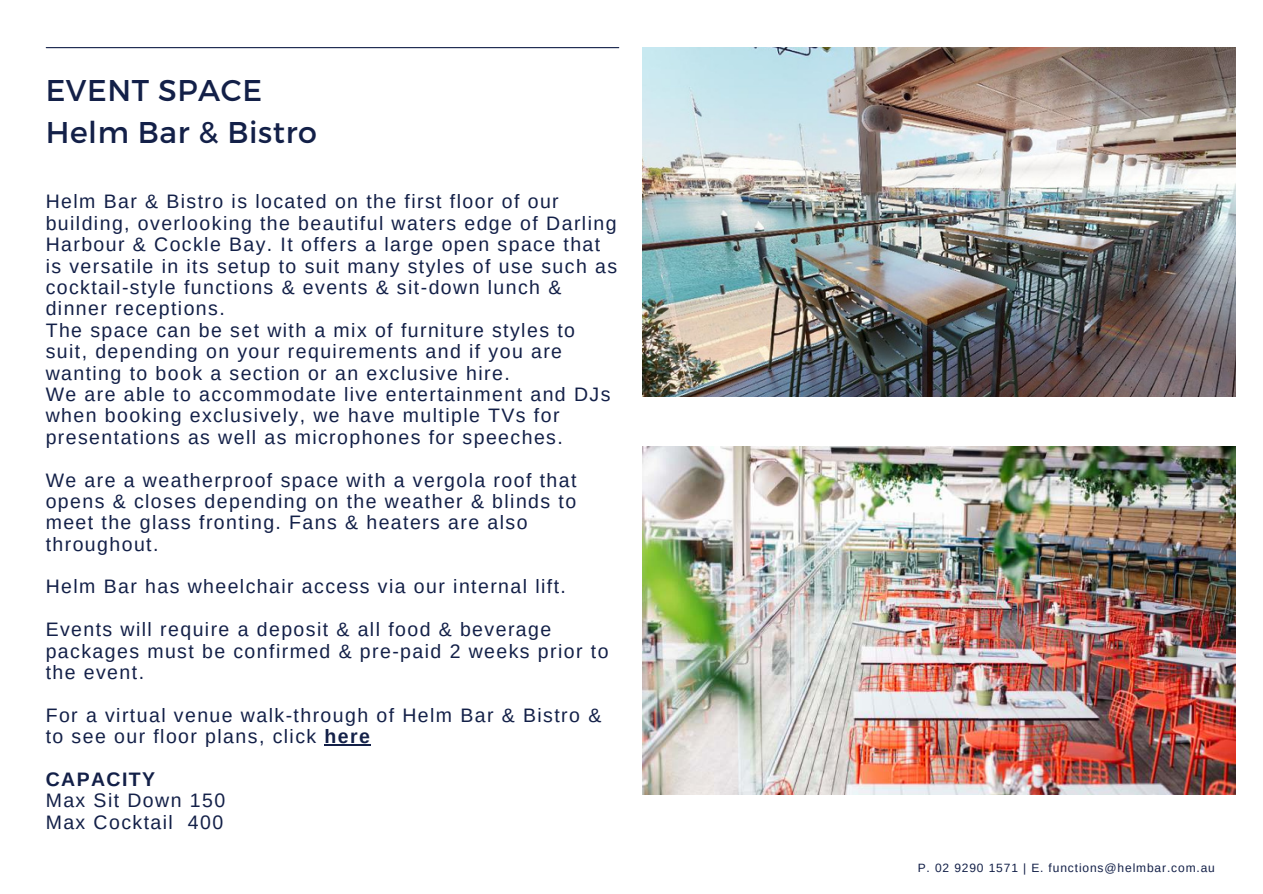
<style>
.page{position:relative;width:1263px;height:894px;background:#fff}
.page>*{position:absolute;margin:0;border:0;box-sizing:border-box;transform-origin:0 0}
.t1{font:30px/41.5px "Montserrat";letter-spacing:.02em;color:#132048}
.t2{font:19.5px/21.3px "Arimo";letter-spacing:.075em;color:#132048}
.t3{font:700 19.5px "Arimo";letter-spacing:.075em;color:#132048}
.t4{font:12px "Arimo";letter-spacing:.075em;color:#132048}
.s1{font-weight:700}
</style>
<div class="page">
<hr style="left:46px;top:47px;width:573px;height:1px;background:#132048">
<img style="left:642px;top:47px;width:593px;height:349px">
<img style="left:642px;top:446px;width:593px;height:348px">
<hr style="left:325px;top:744px;width:46px;height:1px;background:#132048">
<h1 class="t1" style="left:46px;top:70px;width:273px">EVENT SPACE<br>Helm Bar &amp; Bistro</h1>
<p class="t2" style="left:46px;top:191px;width:573px">Helm Bar &amp; Bistro is located on the first floor of our building, overlooking the beautiful waters edge of Darling Harbour &amp; Cockle Bay. It offers a large open space that is versatile in its setup to suit many styles of use such as cocktail-style functions &amp; events &amp; sit-down lunch &amp; dinner receptions.<br>The space can be set with a mix of furniture styles to suit, depending on your requirements and if you are wanting to book a section or an exclusive hire.<br>We are able to accommodate live entertainment and DJs when booking exclusively, we have multiple TVs for presentations as well as microphones for speeches.</p>
<p class="t2" style="left:46px;top:469px;width:532px">We are a weatherproof space with a vergola roof that opens &amp; closes depending on the weather &amp; blinds to meet the glass fronting. Fans &amp; heaters are also throughout.</p>
<p class="t2" style="left:46px;top:565px;width:522px;line-height:42.8px">Helm Bar has wheelchair access via our internal lift.<br>Events will require a deposit &amp; all food &amp; beverage</p>
<p class="t2" style="left:46px;top:640px;width:564px">packages must be confirmed &amp; pre-paid 2 weeks prior to the event.</p>
<p class="t2" style="left:46px;top:704px;width:557px">For a virtual venue walk-through of Helm Bar &amp; Bistro &amp; to see our floor plans, click <span class="s1">here</span></p>
<p class="t3" style="left:46px;top:765px;width:111px">CAPACITY</p>
<p class="t2" style="left:46px;top:789px;width:181px">Max Sit Down 150<br>Max Cocktail 400</p>
<p class="t4" style="left:918px;top:860px;width:299px">P. 02 9290 1571 | E. functions@helmbar.com.au</p>
</div>
